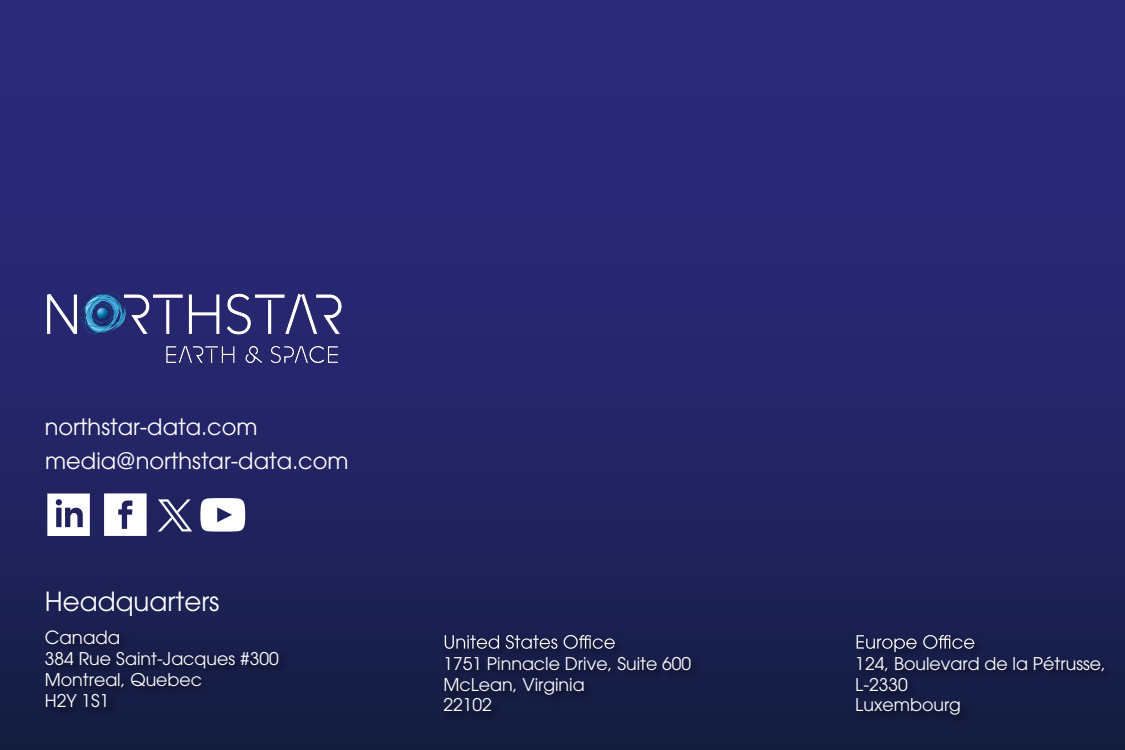
<style>
.page{position:relative;width:1125px;height:750px;background:#fff}
.page>*{position:absolute;margin:0;border:0;box-sizing:border-box;transform-origin:0 0}
.t1{font:26.25px "ITC Avant Garde Pro";color:#fff}
.t2{font:22.5px "ITC Avant Garde Pro";color:#fff}
.t3{font:18.12px "ITC Avant Garde Pro";color:#fff}
.t4{font:17.44px/20.9px "ITC Avant Garde Pro";color:#fff}
</style>
<div class="page">
<div style="left:0;top:0;width:1125px;height:750px;background:linear-gradient(to bottom,#2f2b85,#171e48)"></div>
<img style="left:40px;top:623px;width:253px;height:102px">
<svg style="left:158px;top:499px;width:34px;height:33px"></svg>
<svg style="left:47px;top:494px;width:43px;height:42px"></svg>
<svg style="left:104px;top:493px;width:43px;height:43px"></svg>
<img style="left:850px;top:627px;width:270px;height:103px">
<svg style="left:857px;top:635px;width:117px;height:17px;background:#434868"></svg>
<img style="left:438px;top:627px;width:267px;height:103px">
<svg style="left:445px;top:635px;width:170px;height:14px;background:#4d5271"></svg>
<svg style="left:200px;top:498px;width:45px;height:34px"></svg>
<img style="left:28px;top:275px;width:334px;height:108px">
<p class="t2" style="left:45px;top:412px;width:214px">northstar-data.com</p>
<p class="t2" style="left:45px;top:447px;width:305px">media@northstar-data.com</p>
<h1 class="t1" style="left:45px;top:585px;width:176px">Headquarters</h1>
<p class="t3" style="left:45px;top:626px;width:77px">Canada</p>
<p class="t4" style="left:45px;top:648px;width:235px">384 Rue Saint-Jacques #300<br>Montreal, Quebec<br>H2Y 1S1</p>
<p class="t4" style="left:855px;top:652px;width:252px">124, Boulevard de la Pétrusse,<br>L-2330<br>Luxembourg</p>
<p class="t4" style="left:443px;top:652px;width:249px">1751 Pinnacle Drive, Suite 600<br>McLean, Virginia<br>22102</p>
</div>
